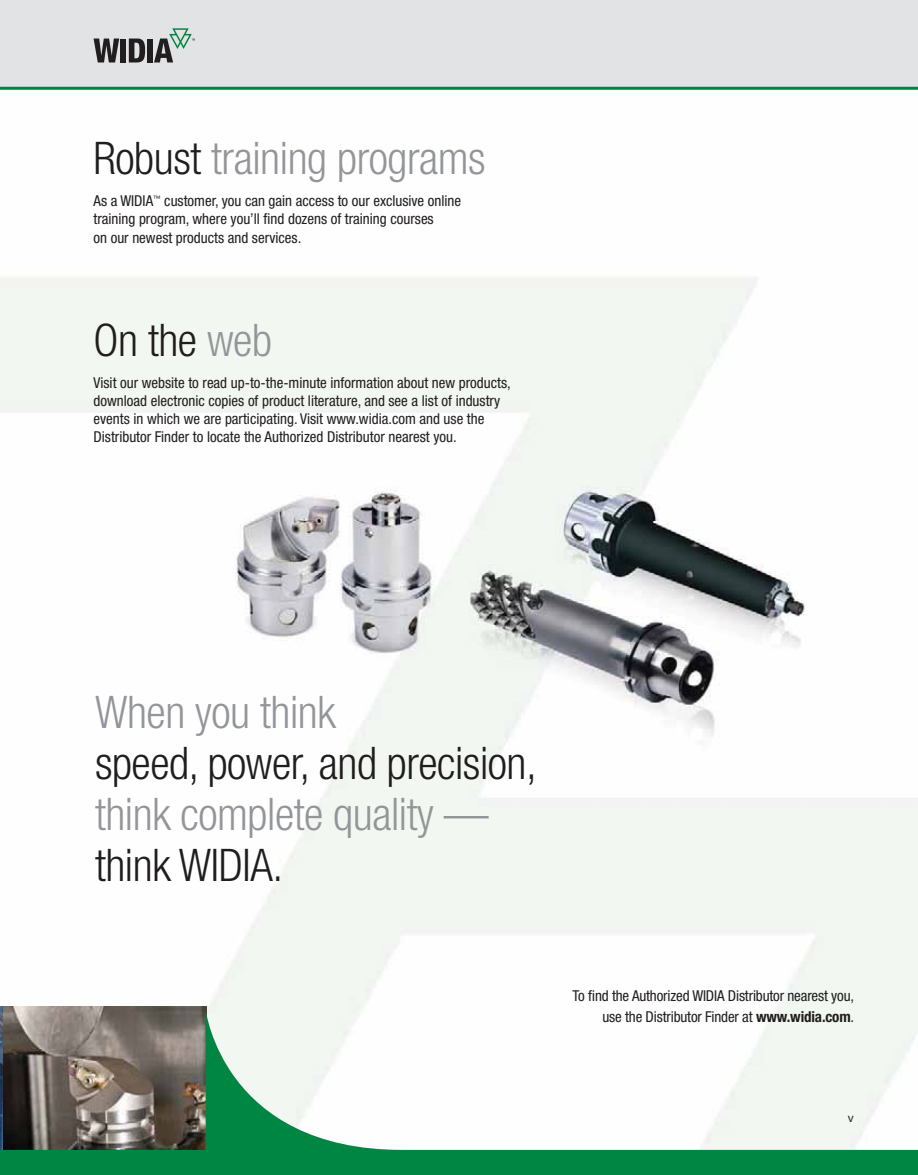
<style>
.page{position:relative;width:918px;height:1175px;background:#fff}
.page>*{position:absolute;margin:0;border:0;box-sizing:border-box;transform-origin:0 0}
.t1{font:300 condensed 45px "Helvetica Neue LT Std";letter-spacing:-.01em;color:#939599}
.t2{font:300 condensed 45px "Helvetica Neue LT Std";letter-spacing:-.01em;color:#201d1d}
.t3{font:condensed 15px/18px "Helvetica Neue LT Std";color:#201d1d}
.t4{font:12px "Helvetica Neue LT Std";color:#201d1d}
.s1{color:#201d1d}
.s2{color:#939599}
.s3{font-weight:700}
</style>
<div class="page">
<img style="left:0;top:277px;width:918px;height:732px">
<div style="left:0;top:0;width:918px;height:88px;background:#e2e3e4"></div>
<hr style="left:0;top:87px;width:918px;height:3px;background:#008643">
<svg style="left:94px;top:39px;width:25px;height:23px"></svg>
<div style="left:121px;top:39px;width:5px;height:23px;background:#221e1f"></div>
<svg style="left:129px;top:39px;width:16px;height:23px"></svg>
<div style="left:147px;top:39px;width:6px;height:23px;background:#221e1f"></div>
<svg style="left:154px;top:28px;width:41px;height:34px"></svg>
<hr style="left:0;top:1006px;width:2px;height:168px;background:#fff">
<svg style="left:0;top:1009px;width:918px;height:165px"></svg>
<h1 class="t1" style="left:94px;top:142px;width:394px"><span class="s1">Robust</span> training programs</h1>
<p class="t3" style="left:94px;top:194px;width:369px">As a WIDIA<sup>™</sup> customer, you can gain access to our exclusive online training program, where you’ll find dozens of training courses<br>on our newest products and services.</p>
<h1 class="t2" style="left:94px;top:323px;width:180px">On the <span class="s2">web</span></h1>
<p class="t3" style="left:94px;top:376px;width:419px">Visit our website to read up-to-the-minute information about new products, download electronic copies of product literature, and see a list of industry events in which we are participating. Visit www.widia.com and use the Distributor Finder to locate the Authorized Distributor nearest you.</p>
<h1 class="t1" style="left:95px;top:696px;width:242px">When you think</h1>
<h1 class="t2" style="left:95px;top:747px;width:443px">speed, power, and precision,</h1>
<h1 class="t1" style="left:95px;top:798px;width:395px">think complete quality —</h1>
<h1 class="t2" style="left:95px;top:849px;width:190px">think WIDIA.</h1>
<p class="t3" style="left:573px;top:987px;width:283px;line-height:21px;text-align:right">To find the Authorized WIDIA Distributor nearest you, use the Distributor Finder at <span class="s3">www.widia.com</span>.</p>
<p class="t4" style="left:848px;top:1113px;width:7px">v</p>
</div>
